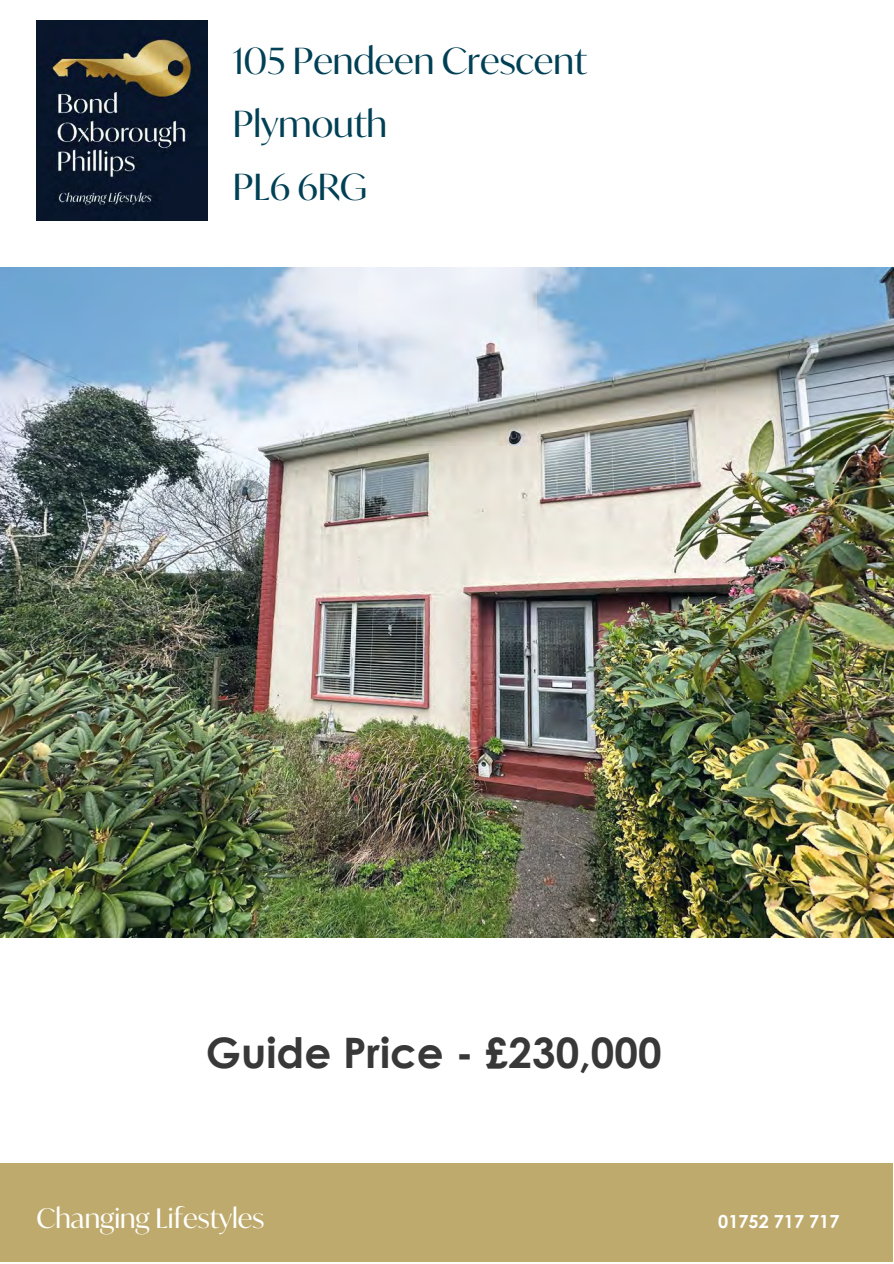
<style>
.page{position:relative;width:894px;height:1264px;background:#fff}
.page>*{position:absolute;margin:0;border:0;box-sizing:border-box;transform-origin:0 0}
.t1{font:700 42px "Century Gothic";color:#383838}
.t2{font:36px/63.2px "Ivy Mode";color:#004055}
.t3{font:27px "Ivy Mode";color:#fff}
.t4{font:700 18px "Century Gothic";color:#fff}
</style>
<div class="page">
<img style="left:1px;top:267px;width:892px;height:670px">
<div style="left:0;top:1163px;width:892px;height:98px;background:#beaa6c"></div>
<img style="left:36px;top:21px;width:171px;height:200px">
<p class="t2" style="left:233px;top:28px;width:355px">105 Pendeen Crescent<br>Plymouth<br>PL6 6RG</p>
<p class="t1" style="left:206px;top:1021px;width:457px">Guide Price - £230,000</p>
<p class="t3" style="left:36px;top:1200px;width:229px">Changing Lifestyles</p>
<p class="t4" style="left:718px;top:1208px;width:123px">01752 717 717</p>
</div>
